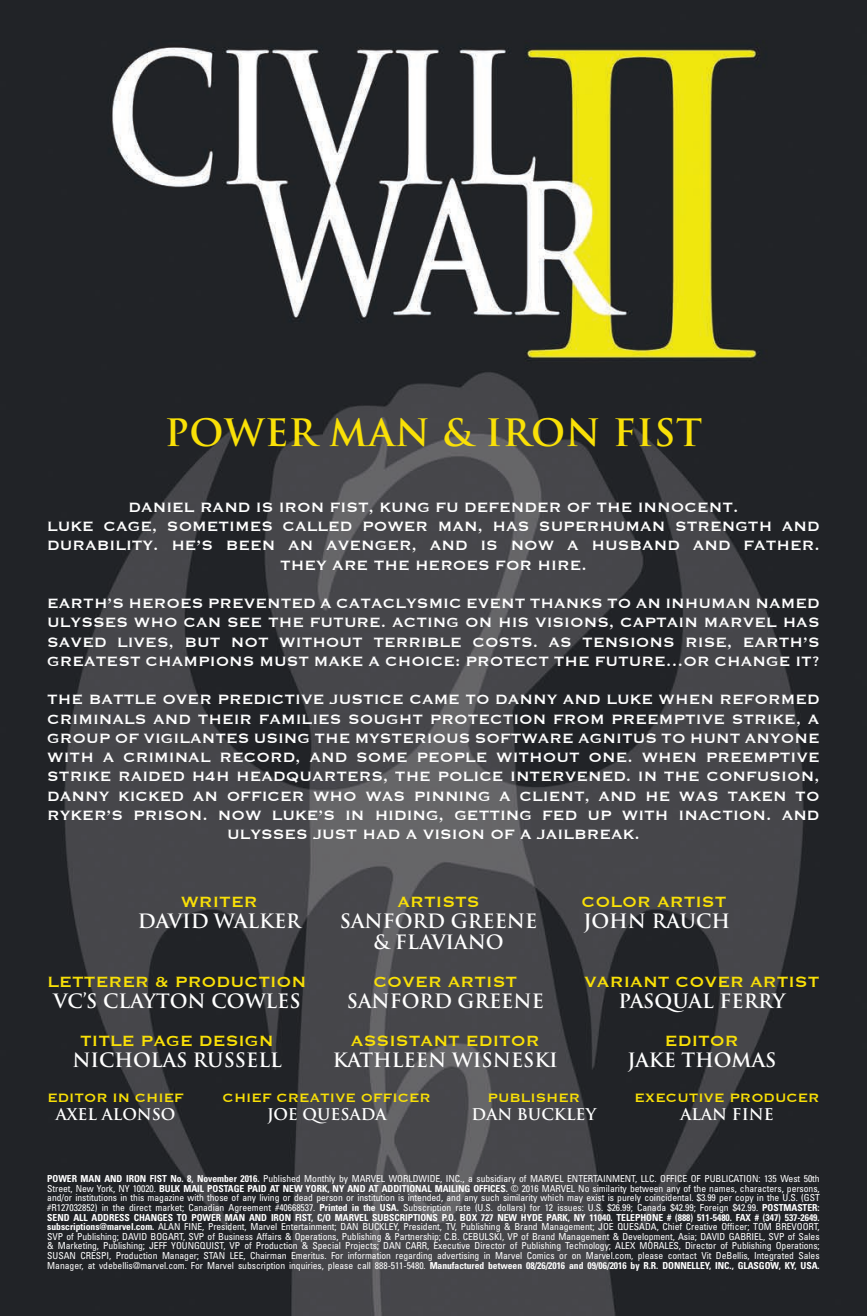
<style>
.page{position:relative;width:867px;height:1316px;background:#fff}
.page>*{position:absolute;margin:0;border:0;box-sizing:border-box;transform-origin:0 0}
.t1{font:700 36.75px "Trajan Pro";letter-spacing:.02em;color:#f9e007}
.t2{font:700 19.25px/21px "Trajan Pro";color:#fff;text-align:center}
.t3{font:19.25px "Copperplate";color:#f9e007}
.t4{font:17.5px/19.2px "Copperplate";color:#fff;text-align:center}
.t5{font:15.75px "Copperplate";color:#f9e007}
.t6{font:700 15.75px "Trajan Pro";color:#fff}
.t7{font:condensed 9.62px/9.6px "Univers LT Std";letter-spacing:-.005em;color:#fff;text-align:justify}
.s1{font-weight:700}
</style>
<div class="page">
<img style="left:0;top:0;width:866px;height:1315px">
<h1 class="t1" style="left:165px;top:409px;width:539px">POWER MAN &amp; IRON FIST</h1>
<h3 class="t4" style="left:47px;top:496px;width:773px">DANIEL RAND IS IRON FIST, KUNG FU DEFENDER OF THE INNOCENT.<br>LUKE CAGE, SOMETIMES CALLED POWER MAN, HAS SUPERHUMAN STRENGTH AND DURABILITY. HE’S BEEN AN AVENGER, AND IS NOW A HUSBAND AND FATHER.<br>THEY ARE THE HEROES FOR HIRE.</h3>
<p class="t4" style="left:47px;top:592px;width:773px;text-align:justify">EARTH’S HEROES PREVENTED A CATACLYSMIC EVENT THANKS TO AN INHUMAN NAMED ULYSSES WHO CAN SEE THE FUTURE. ACTING ON HIS VISIONS, CAPTAIN MARVEL HAS SAVED LIVES, BUT NOT WITHOUT TERRIBLE COSTS. AS TENSIONS RISE, EARTH’S GREATEST CHAMPIONS MUST MAKE A CHOICE: PROTECT THE FUTURE…OR CHANGE IT?</p>
<p class="t4" style="left:47px;top:689px;width:773px">THE BATTLE OVER PREDICTIVE JUSTICE CAME TO DANNY AND LUKE WHEN REFORMED CRIMINALS AND THEIR FAMILIES SOUGHT PROTECTION FROM PREEMPTIVE STRIKE, A GROUP OF VIGILANTES USING THE MYSTERIOUS SOFTWARE AGNITUS TO HUNT ANYONE WITH A CRIMINAL RECORD, AND SOME PEOPLE WITHOUT ONE. WHEN PREEMPTIVE STRIKE RAIDED H4H HEADQUARTERS, THE POLICE INTERVENED. IN THE CONFUSION, DANNY KICKED AN OFFICER WHO WAS PINNING A CLIENT, AND HE WAS TAKEN TO RYKER’S PRISON. NOW LUKE’S IN HIDING, GETTING FED UP WITH INACTION. AND ULYSSES JUST HAD A VISION OF A JAILBREAK.</p>
<h2 class="t3" style="left:181px;top:888px;width:78px">WRITER</h2>
<h2 class="t2" style="left:138px;top:910px;width:164px">DAVID WALKER</h2>
<h2 class="t3" style="left:47px;top:968px;width:260px">LETTERER &amp; PRODUCTION</h2>
<h2 class="t2" style="left:53px;top:990px;width:248px">VC’S CLAYTON COWLES</h2>
<h2 class="t3" style="left:80px;top:1027px;width:195px">TITLE PAGE DESIGN</h2>
<h2 class="t2" style="left:72px;top:1049px;width:211px">NICHOLAS RUSSELL</h2>
<h2 class="t3" style="left:397px;top:888px;width:84px">ARTISTS</h2>
<h2 class="t2" style="left:340px;top:910px;width:199px">SANFORD GREENE &amp; FLAVIANO</h2>
<h2 class="t3" style="left:581px;top:888px;width:146px">COLOR ARTIST</h2>
<h2 class="t2" style="left:583px;top:910px;width:148px">JOHN RAUCH</h2>
<h2 class="t3" style="left:373px;top:968px;width:145px">COVER ARTIST</h2>
<h2 class="t2" style="left:347px;top:990px;width:198px">SANFORD GREENE</h2>
<h2 class="t3" style="left:584px;top:968px;width:237px">VARIANT COVER ARTIST</h2>
<h2 class="t2" style="left:618px;top:990px;width:168px">PASQUAL FERRY</h2>
<h2 class="t3" style="left:351px;top:1027px;width:190px">ASSISTANT EDITOR</h2>
<h2 class="t2" style="left:332px;top:1049px;width:227px">KATHLEEN WISNESKI</h2>
<h2 class="t3" style="left:664px;top:1027px;width:75px">EDITOR</h2>
<h2 class="t2" style="left:627px;top:1049px;width:150px">JAKE THOMAS</h2>
<h3 class="t5" style="left:47px;top:1087px;width:138px">EDITOR IN CHIEF</h3>
<h3 class="t6" style="left:56px;top:1103px;width:121px">AXEL ALONSO</h3>
<h3 class="t5" style="left:222px;top:1087px;width:210px">CHIEF CREATIVE OFFICER</h3>
<h3 class="t6" style="left:267px;top:1103px;width:121px">JOE QUESADA</h3>
<h3 class="t5" style="left:487px;top:1087px;width:94px">PUBLISHER</h3>
<h3 class="t6" style="left:471px;top:1103px;width:126px">DAN BUCKLEY</h3>
<h3 class="t5" style="left:634px;top:1087px;width:187px">EXECUTIVE PRODUCER</h3>
<h3 class="t6" style="left:680px;top:1103px;width:95px">ALAN FINE</h3>
<p class="t7" style="left:47px;top:1173px;width:773px"><span class="s1">POWER MAN AND IRON FIST No. 8, November 2016.</span> Published Monthly by MARVEL WORLDWIDE, INC., a subsidiary of MARVEL ENTERTAINMENT, LLC. OFFICE OF PUBLICATION: 135 West 50th Street, New York, NY 10020. <span class="s1">BULK MAIL POSTAGE PAID AT NEW YORK, NY AND AT ADDITIONAL MAILING OFFICES.</span> © 2016 MARVEL No similarity between any of the names, characters, persons, and/or institutions in this magazine with those of any living or dead person or institution is intended, and any such similarity which may exist is purely coincidental. $3.99 per copy in the U.S. (GST #R127032852) in the direct market; Canadian Agreement #40668537. <span class="s1">Printed in the USA.</span> Subscription rate (U.S. dollars) for 12 issues: U.S. $26.99; Canada $42.99; Foreign $42.99. <span class="s1">POSTMASTER:<br>SEND ALL ADDRESS CHANGES TO POWER MAN AND IRON FIST, C/O MARVEL SUBSCRIPTIONS P.O. BOX 727 NEW HYDE PARK, NY 11040. TELEPHONE # (888) 511-5480. FAX # (347) 537-2649. subscriptions@marvel.com.</span> ALAN FINE, President, Marvel Entertainment; DAN BUCKLEY, President, TV, Publishing &amp; Brand Management; JOE QUESADA, Chief Creative Officer; TOM BREVOORT, SVP of Publishing; DAVID BOGART, SVP of Business Affairs &amp; Operations, Publishing &amp; Partnership; C.B. CEBULSKI, VP of Brand Management &amp; Development, Asia; DAVID GABRIEL, SVP of Sales &amp; Marketing, Publishing; JEFF YOUNGQUIST, VP of Production &amp; Special Projects; DAN CARR, Executive Director of Publishing Technology; ALEX MORALES, Director of Publishing Operations; SUSAN CRESPI, Production Manager; STAN LEE, Chairman Emeritus. For information regarding advertising in Marvel Comics or on Marvel.com, please contact Vit DeBellis, Integrated Sales Manager, at vdebellis@marvel.com. For Marvel subscription inquiries, please call 888-511-5480. <span class="s1">Manufactured between 08/26/2016 and 09/06/2016 by R.R. DONNELLEY, INC., GLASGOW, KY, USA.</span></p>
</div>
